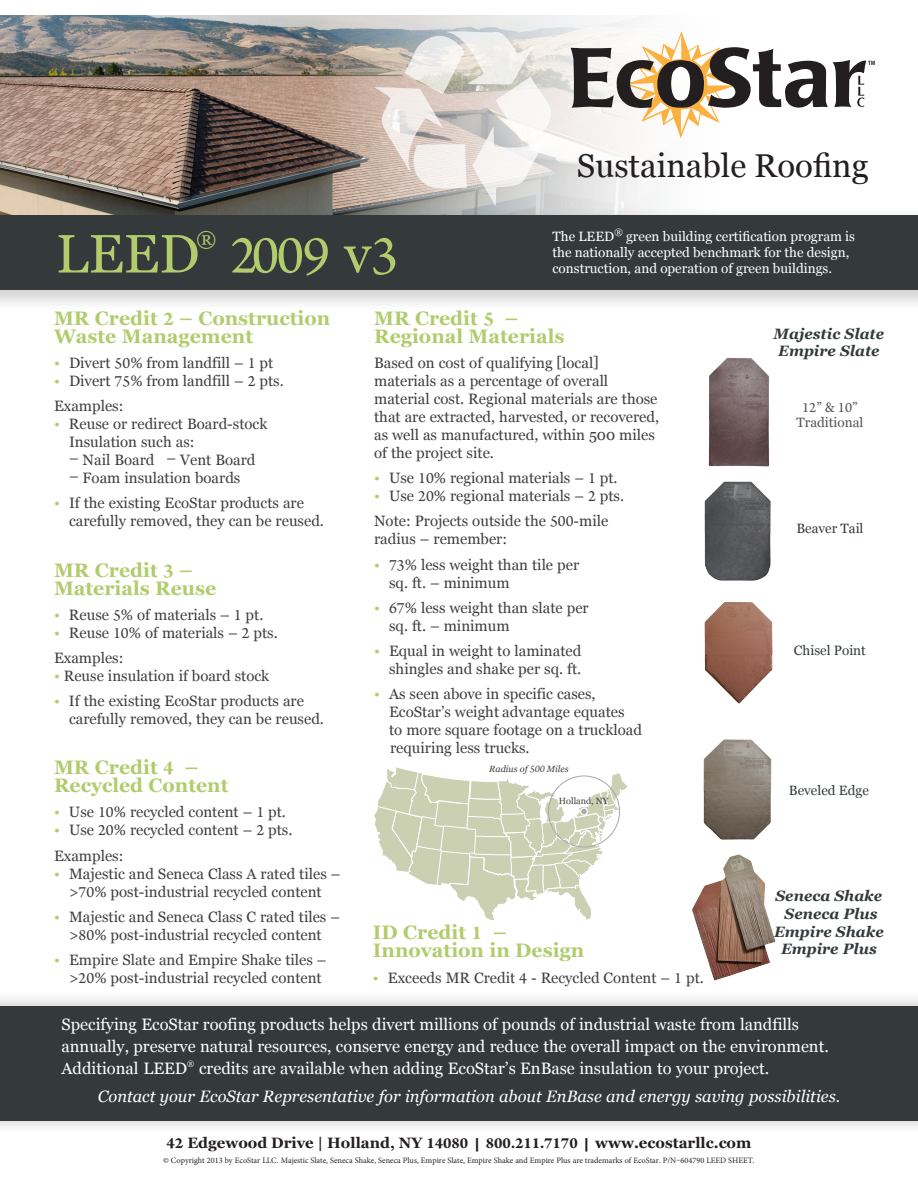
<style>
.page{position:relative;width:918px;height:1188px;background:#fff}
.page>*{position:absolute;margin:0;border:0;box-sizing:border-box;transform-origin:0 0}
.t1{font:57px "Arno Pro";color:#b1cc6c}
.t2{font:54px "Georgia";color:#b1cc6c}
.t3{font:33px "Georgia";color:#231f20}
.t4{font:21px "Georgia";color:#b1cc6c}
.t5{font:700 19.5px/18px "Georgia";color:#b1cc6c}
.t6{font:16.5px "Georgia";color:#fff}
.t7{font:italic 16.5px "Georgia";color:#fff}
.t8{font:15px/18px "Georgia";color:#3e3e3f}
.t9{font:italic 700 15px "Georgia";color:#343a3c}
.t10{font:700 15px "Georgia";color:#231f20}
.t11{font:15px "Arno Pro";color:#535354}
.t12{font:13.5px/16.2px "Georgia";color:#fff}
.t13{font:13.5px "Georgia";color:#343a3c}
.t14{font:13.5px "Georgia";color:#535354}
.t15{font:italic 9px "Georgia";color:#3e3e3f}
.t16{font:9px "Georgia";color:#3e3e3f}
.t17{font:8.25px "Minion Pro";color:#231f20}
.t18{font:7.5px "Georgia";color:#fff}
.s1{font-family:"Georgia";font-size:54px}
.s2{font-family:"Arno Pro";font-size:21px}
.s3{color:#b1cc6c}
.s4{font-family:"Arno Pro";font-size:16.5px}
.s5{font-family:"Arno Pro";font-size:10.5px}
.s6{font-family:"Georgia";font-size:13.5px}
.s7{font-family:"Baskerville MT Std"}
</style>
<div class="page">
<div style="left:0;top:207px;width:918px;height:104px;background:#231f20;opacity:.2"></div>
<div style="left:0;top:215px;width:918px;height:74px;background:#343a3c"></div>
<img style="left:0;top:15px;width:742px;height:200px">
<svg style="left:375px;top:31px;width:177px;height:175px"></svg>
<div style="left:0;top:991px;width:918px;height:144px;background:#231f20;opacity:.2"></div>
<div style="left:0;top:1006px;width:918px;height:114px;background:#343a3c"></div>
<svg style="left:374px;top:767px;width:253px;height:154px"></svg>
<div style="left:548px;top:776px;width:72px;height:71px;border:1px solid #a8a9ad;border-radius:50%"></div>
<div style="left:581px;top:808px;width:6px;height:7px;background:#a8a9ad;border-radius:50%"></div>
<div style="left:580px;top:808px;width:8px;height:7px;border:1px solid #fff;border-radius:50%"></div>
<img style="left:708px;top:357px;width:62px;height:109px">
<img style="left:704px;top:466px;width:67px;height:115px">
<img style="left:704px;top:602px;width:69px;height:102px">
<img style="left:703px;top:739px;width:69px;height:101px">
<img style="left:683px;top:854px;width:100px;height:143px">
<svg style="left:571px;top:31px;width:304px;height:107px"></svg>
<p class="t2" style="left:56px;top:223px;width:145px">LEED</p>
<p class="t4" style="left:196px;top:226px;width:21px">®</p>
<p class="t1" style="left:230px;top:223px;width:169px">2009 <span class="s1">v</span>3</p>
<p class="t3" style="left:577px;top:146px;width:293px">Sustainable Roofing</p>
<p class="t12" style="left:552px;top:228px;width:304px">The LEED<sup>®</sup> green building certification program is the nationally accepted benchmark for the design, construction, and operation of green buildings.</p>
<p class="t5" style="left:54px;top:309px;width:278px">MR Credit <span class="s2">2</span> – Construction<br>Waste Management</p>
<p class="t8" style="left:54px;top:354px;width:221px"><span class="s3">•</span> Divert <span class="s4">50</span>% from landfill – <span class="s4">1</span> pt</p>
<p class="t8" style="left:54px;top:372px;width:231px"><span class="s3">•</span> Divert <span class="s4">75</span>% from landfill – <span class="s4">2</span> pts.</p>
<p class="t8" style="left:54px;top:397px;width:71px">Examples:</p>
<p class="t8" style="left:69px;top:415px;width:200px;text-indent:-15px"><span class="s3">•</span> Reuse or redirect Board-stock<br>Insulation such as:</p>
<p class="t8" style="left:69px;top:451px;width:188px">– Nail Board – Vent Board</p>
<p class="t8" style="left:69px;top:469px;width:173px">– Foam insulation boards</p>
<p class="t8" style="left:69px;top:494px;width:257px;text-indent:-15px"><span class="s3">•</span> If the existing EcoStar products are carefully removed, they can be reused.</p>
<p class="t5" style="left:54px;top:561px;width:164px">MR Credit <span class="s2">3</span> –<br>Materials Reuse</p>
<p class="t8" style="left:54px;top:606px;width:211px"><span class="s3">•</span> Reuse <span class="s4">5</span>% of materials – <span class="s4">1</span> pt.</p>
<p class="t8" style="left:54px;top:624px;width:225px"><span class="s3">•</span> Reuse <span class="s4">10</span>% of materials – <span class="s4">2</span> pts.</p>
<p class="t8" style="left:54px;top:649px;width:71px">Examples:</p>
<p class="t8" style="left:54px;top:667px;width:217px"><span class="s3">•</span> Reuse insulation if board stock</p>
<p class="t8" style="left:69px;top:692px;width:257px;text-indent:-15px"><span class="s3">•</span> If the existing EcoStar products are carefully removed, they can be reused.</p>
<p class="t5" style="left:54px;top:759px;width:176px">MR Credit <span class="s2">4</span> –<br>Recycled Content</p>
<p class="t8" style="left:54px;top:803px;width:233px"><span class="s3">•</span> Use <span class="s4">10</span>% recycled content – <span class="s4">1</span> pt.</p>
<p class="t8" style="left:54px;top:821px;width:240px"><span class="s3">•</span> Use <span class="s4">20</span>% recycled content – <span class="s4">2</span> pts.</p>
<p class="t8" style="left:54px;top:846px;width:71px">Examples:</p>
<p class="t8" style="left:54px;top:864px;width:288px;text-align:center"><span class="s3">•</span> Majestic and Seneca Class A rated tiles – &gt;<span class="s4">70</span>% post-industrial recycled content</p>
<p class="t8" style="left:54px;top:908px;width:288px;text-align:center"><span class="s3">•</span> Majestic and Seneca Class C rated tiles – &gt;<span class="s4">80</span>% post-industrial recycled content</p>
<p class="t8" style="left:69px;top:951px;width:259px;text-indent:-15px"><span class="s3">•</span> Empire Slate and Empire Shake tiles – &gt;<span class="s4">20</span>% post-industrial recycled content</p>
<p class="t5" style="left:374px;top:309px;width:192px">MR Credit <span class="s2">5</span> –<br>Regional Materials</p>
<p class="t8" style="left:374px;top:354px;width:287px">Based on cost of qualifying [local] materials as a percentage of overall material cost. Regional materials are those that are extracted, harvested, or recovered, as well as manufactured, within 500 miles of the project site.</p>
<p class="t8" style="left:374px;top:469px;width:245px"><span class="s3">•</span> Use <span class="s4">10</span>% regional materials – <span class="s4">1</span> pt.</p>
<p class="t8" style="left:374px;top:487px;width:251px"><span class="s3">•</span> Use <span class="s4">20</span>% regional materials – <span class="s4">2</span> pts.</p>
<p class="t8" style="left:374px;top:512px;width:236px">Note: Projects outside the <span class="s4">500</span>-mile radius – remember:</p>
<p class="t8" style="left:389px;top:555px;width:192px;text-indent:-15px"><span class="s3">•</span> <span class="s4">73</span>% less weight than tile per sq. ft. – minimum</p>
<p class="t8" style="left:389px;top:599px;width:201px;text-indent:-15px"><span class="s3">•</span> <span class="s4">67</span>% less weight than slate per sq. ft. – minimum</p>
<p class="t8" style="left:374px;top:642px;width:209px;text-align:right"><span class="s3">•</span> Equal in weight to laminated shingles and shake per sq. ft.</p>
<p class="t8" style="left:389px;top:685px;width:254px;text-indent:-15px"><span class="s3">•</span> As seen above in specific cases,<br>EcoStar’s weight advantage equates<br>to more square footage on a truckload requiring less trucks.</p>
<p class="t15" style="left:489px;top:764px;width:81px">Radius of <span class="s5">500</span> Miles</p>
<p class="t16" style="left:559px;top:795px;width:51px">Holland, NY</p>
<p class="t5" style="left:373px;top:924px;width:213px">ID Credit <span class="s2">1</span> –<br>Innovation in Design</p>
<p class="t8" style="left:373px;top:968px;width:332px"><span class="s3">•</span> Exceeds MR Credit <span class="s4">4</span> - Recycled Content – <span class="s4">1</span> pt.</p>
<p class="t9" style="left:774px;top:325px;width:112px">Majestic Slate</p>
<p class="t9" style="left:778px;top:343px;width:103px">Empire Slate</p>
<p class="t11" style="left:802px;top:399px;width:57px">12<span class="s6">” &amp;</span> 10<span class="s6">”</span></p>
<p class="t14" style="left:796px;top:414px;width:68px">Traditional</p>
<p class="t13" style="left:796px;top:521px;width:69px">Beaver Tail</p>
<p class="t13" style="left:794px;top:643px;width:74px">Chisel Point</p>
<p class="t13" style="left:789px;top:783px;width:81px">Beveled Edge</p>
<p class="t9" style="left:776px;top:888px;width:108px">Seneca Shake</p>
<p class="t9" style="left:785px;top:905px;width:94px">Seneca Plus</p>
<p class="t9" style="left:774px;top:923px;width:111px">Empire Shake</p>
<p class="t9" style="left:781px;top:941px;width:97px">Empire Plus</p>
<p class="t6" style="left:62px;top:1015px;width:739px">Specifying EcoStar roofing products helps divert millions of pounds of industrial waste from landfills</p>
<p class="t6" style="left:62px;top:1037px;width:769px">annually, preserve natural resources, conserve energy and reduce the overall impact on the environment.</p>
<p class="t6" style="left:62px;top:1059px;width:127px">Additional LEED</p>
<p class="t18" style="left:187px;top:1060px;width:9px">®</p>
<p class="t6" style="left:199px;top:1059px;width:572px">credits are available when adding EcoStar’s EnBase insulation to your project.</p>
<p class="t7" style="left:98px;top:1087px;width:744px">Contact your EcoStar Representative for information about EnBase and energy saving possibilities.</p>
<p class="t10" style="left:167px;top:1135px;width:586px"><span class="s4">42</span> Edgewood Drive | Holland, NY <span class="s4">14080</span> <span class="s7">|</span> <span class="s4">800.211.7170</span> <span class="s7">|</span> www.ecostarllc.com</p>
<p class="t17" style="left:163px;top:1155px;width:593px">© Copyright 2013 by EcoStar LLC. Majestic Slate, Seneca Shake, Seneca Plus, Empire Slate, Empire Shake and Empire Plus are trademarks of EcoStar. P/N–604790 LEED SHEET.</p>
</div>
